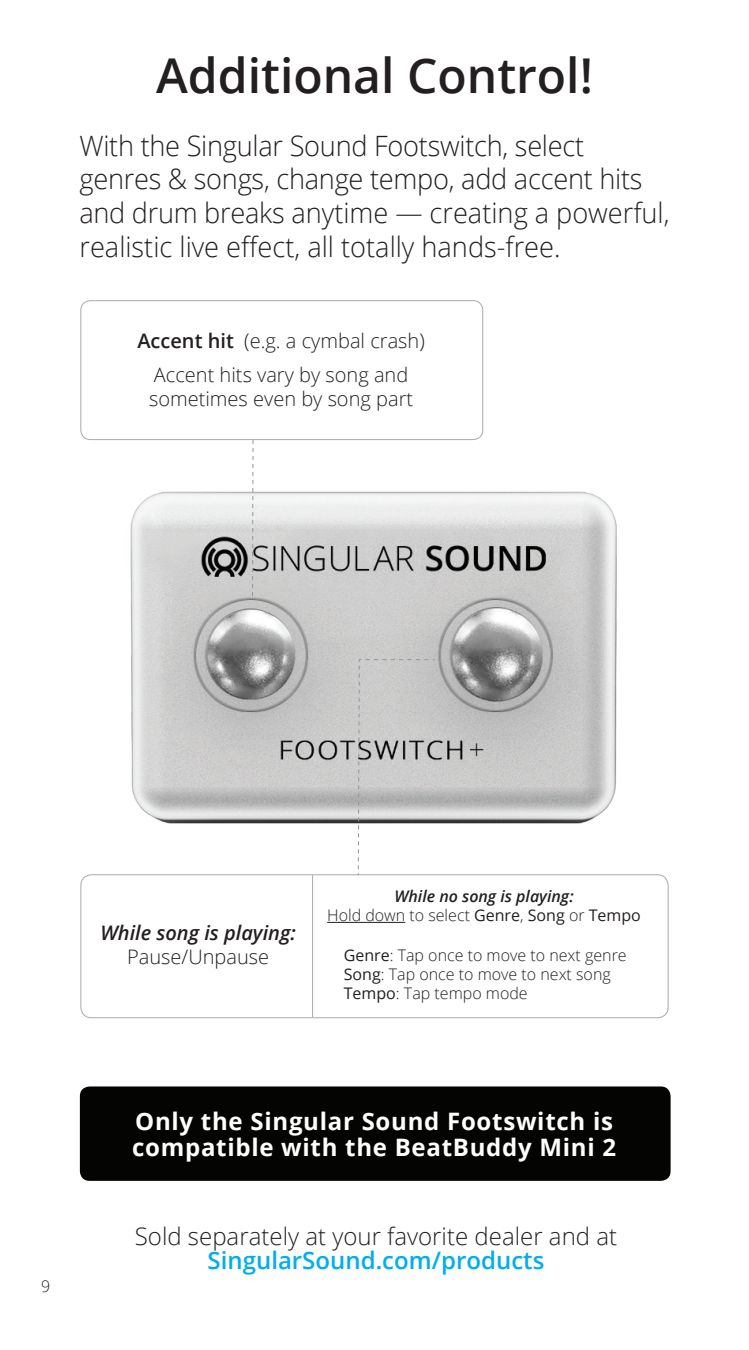
<style>
.page{position:relative;width:749px;height:1350px;background:#fff}
.page>*{position:absolute;margin:0;border:0;box-sizing:border-box;transform-origin:0 0}
.t1{font:600 48px "Open Sans";color:#231f20}
.t2{font:300 28px/33.6px "Open Sans";letter-spacing:-.01em;color:#231f20}
.t3{font:700 24px/26px "Open Sans";letter-spacing:.03em;color:#fff}
.t4{font:300 24px "Open Sans";color:#231f20}
.t5{font:600 24px "Open Sans";color:#00aeef}
.t6{font:300 20px/23.6px "Open Sans";color:#231f20}
.t7{font:italic 600 20px "Open Sans";color:#231f20}
.t8{font:300 16px "Open Sans";color:#231f20}
.t9{font:italic 600 16px "Open Sans";color:#231f20}
.s1{font-weight:600}
.s2{font-weight:400}
</style>
<div class="page">
<img style="left:130px;top:490px;width:487px;height:334px">
<div style="left:80px;top:1086px;width:590px;height:94px;background:#040503;border-radius:10px"></div>
<div style="left:80px;top:874px;width:588px;height:144px;border:1px solid #939598;border-radius:11px"></div>
<hr style="left:327px;top:921px;width:78px;height:2px;background:#231f20">
<div style="left:80px;top:300px;width:403px;height:140px;border:1px solid #939598;border-radius:10px"></div>
<svg style="left:357px;top:658px;width:78px;height:218px"></svg>
<svg style="left:252px;top:440px;width:1px;height:156px"></svg>
<hr style="left:312px;top:875px;width:1px;height:142px;background:#a8a9ad">
<p class="t1" style="left:156px;top:43px;width:438px">Additional Control!</p>
<p class="t2" style="left:79px;top:128px;width:591px">With the Singular Sound Footswitch, select genres &amp; songs, change tempo, add accent hits and drum breaks anytime — creating a powerful, realistic live effect, all totally hands-free.</p>
<p class="t6" style="left:137px;top:328px;width:289px"><span class="s1">Accent hit</span> (e.g. a cymbal crash)</p>
<p class="t6" style="left:149px;top:362px;width:265px">Accent hits vary by song and sometimes even by song part</p>
<p class="t8" style="left:41px;top:1275px;width:11px">9</p>
<p class="t7" style="left:100px;top:918px;width:197px">While song is playing:</p>
<p class="t6" style="left:127px;top:944px;width:143px">Pause/Unpause</p>
<p class="t9" style="left:394px;top:885px;width:180px">While no song is playing:</p>
<p class="t8" style="left:327px;top:904px;width:315px">Hold down to select <span class="s2">Genre</span>, <span class="s2">Song</span> or <span class="s2">Tempo</span></p>
<p class="t8" style="left:343px;top:943px;width:284px"><span class="s2">Genre</span>: Tap once to move to next genre</p>
<p class="t8" style="left:343px;top:962px;width:268px"><span class="s2">Song</span>: Tap once to move to next song</p>
<p class="t8" style="left:343px;top:982px;width:185px"><span class="s2">Tempo</span>: Tap tempo mode</p>
<p class="t3" style="left:132px;top:1107px;width:485px">Only the Singular Sound Footswitch is compatible with the BeatBuddy Mini 2</p>
<p class="t4" style="left:135px;top:1219px;width:483px">Sold separately at your favorite dealer and at</p>
<p class="t5" style="left:207px;top:1243px;width:338px">SingularSound.com/products</p>
</div>
